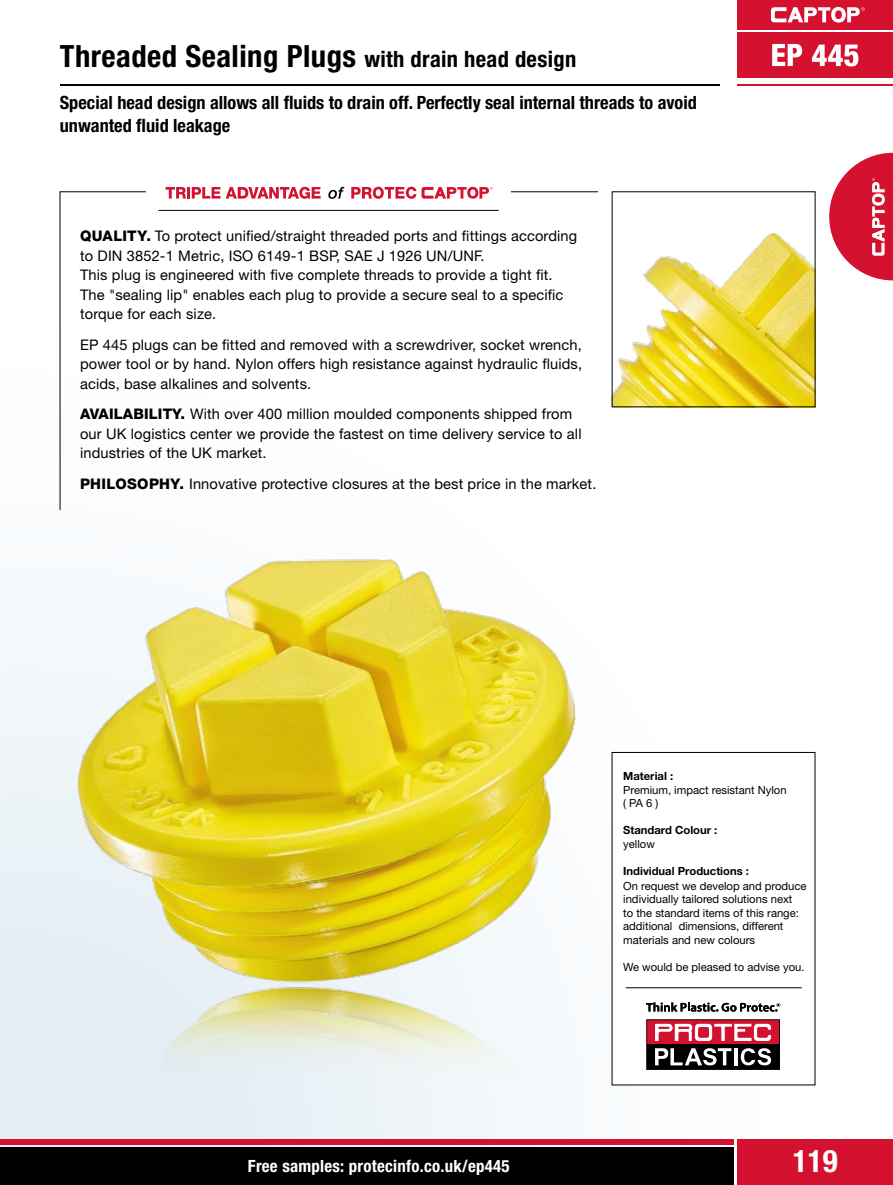
<style>
.page{position:relative;width:893px;height:1185px;background:#fff}
.page>*{position:absolute;margin:0;border:0;box-sizing:border-box;transform-origin:0 0}
.t1{font:700 condensed 30.9px "Helvetica Neue LT Std";color:#fff}
.t2{font:700 condensed 30.6px "Helvetica Neue LT Std";letter-spacing:.015em;color:#000}
.t3{font:700 condensed 18.3px/22.5px "Helvetica Neue LT Std";color:#000}
.t4{font:700 condensed 16.8px "Helvetica Neue LT Std";letter-spacing:.015em;color:#fff}
.t5{font:14.7px/19.4px "Helvetica Neue LT Std";letter-spacing:.01em;color:#000}
.t6{font:11.25px/13.5px "Helvetica Neue LT Std";color:#000}
.t7{font:700 11.25px "Helvetica Neue LT Std";color:#000}
.s1{font-size:22.5px}
.s2{font-weight:800}
</style>
<div class="page">
<img style="left:0;top:626px;width:61px;height:520px">
<img style="left:604px;top:751px;width:212px;height:394px">
<hr style="left:737px;top:84px;width:156px;height:2px;background:#d51130">
<div style="left:737px;top:32px;width:156px;height:46px;background:#d51130"></div>
<div style="left:737px;top:0;width:156px;height:30px;background:#d51130"></div>
<div style="left:0;top:1138px;width:734px;height:5px;background:#d51130"></div>
<div style="left:737px;top:1138px;width:156px;height:46px;background:#d51130"></div>
<div style="left:0;top:1146px;width:734px;height:38px;background:#000"></div>
<svg style="left:829px;top:153px;width:64px;height:127px"></svg>
<svg style="left:771px;top:7px;width:94px;height:16px"></svg>
<hr style="left:60px;top:84px;width:659px;height:2px;background:#000">
<svg style="left:772px;top:44px;width:86px;height:22px"></svg>
<img style="left:614px;top:233px;width:199px;height:172px">
<img style="left:61px;top:559px;width:515px;height:427px">
<img style="left:61px;top:986px;width:543px;height:161px">
<hr style="left:159px;top:210px;width:340px;height:1px;background:#000">
<svg style="left:351px;top:187px;width:65px;height:12px"></svg>
<svg style="left:422px;top:187px;width:71px;height:12px"></svg>
<svg style="left:166px;top:187px;width:155px;height:12px"></svg>
<svg style="left:328px;top:187px;width:16px;height:12px"></svg>
<div style="left:612px;top:752px;width:203px;height:332px;background:#fff"></div>
<hr style="left:626px;top:987px;width:176px;height:1px;background:#000">
<svg style="left:646px;top:1019px;width:134px;height:50px"></svg>
<svg style="left:646px;top:1002px;width:134px;height:9px"></svg>
<h2 class="t2" style="left:60px;top:37px;width:518px">Threaded Sealing Plugs <span class="s1">with drain head design</span></h2>
<p class="t3" style="left:60px;top:91px;width:639px">Special head design allows all fluids to drain off. Perfectly seal internal threads to avoid unwanted fluid leakage</p>
<p class="t5" style="left:80px;top:226px;width:499px"><span class="s2">QUALITY.</span> To protect unified/straight threaded ports and fittings according to DIN 3852-1 Metric, ISO 6149-1 BSP, SAE J 1926 UN/UNF.<br>This plug is engineered with five complete threads to provide a tight fit.<br>The "sealing lip" enables each plug to provide a secure seal to a specific torque for each size.</p>
<p class="t5" style="left:80px;top:334px;width:504px;text-align:justify">EP 445 plugs can be fitted and removed with a screwdriver, socket wrench, power tool or by hand. Nylon offers high resistance against hydraulic fluids, acids, base alkalines and solvents.</p>
<p class="t5" style="left:80px;top:404px;width:503px"><span class="s2">AVAILABILITY.</span> With over 400 million moulded components shipped from our UK logistics center we provide the fastest on time delivery service to all industries of the UK market.</p>
<p class="t5" style="left:80px;top:473px;width:518px"><span class="s2">PHILOSOPHY.</span> Innovative protective closures at the best price in the market.</p>
<p class="t4" style="left:248px;top:1155px;width:263px">Free samples: protecinfo.co.uk/ep445</p>
<p class="t7" style="left:623px;top:769px;width:51px">Material :</p>
<p class="t6" style="left:623px;top:782px;width:165px">Premium, impact resistant Nylon ( PA 6 )</p>
<p class="t7" style="left:623px;top:823px;width:96px">Standard Colour :</p>
<p class="t6" style="left:623px;top:836px;width:33px">yellow</p>
<p class="t7" style="left:623px;top:863px;width:127px">Individual Productions :</p>
<p class="t6" style="left:623px;top:878px;width:185px">On request we develop and produce individually tailored solutions next<br>to the standard items of this range: additional dimensions, different materials and new colours</p>
<p class="t6" style="left:623px;top:959px;width:183px">We would be pleased to advise you.</p>
<h1 class="t1" style="left:793px;top:1142px;width:46px">119</h1>
</div>
